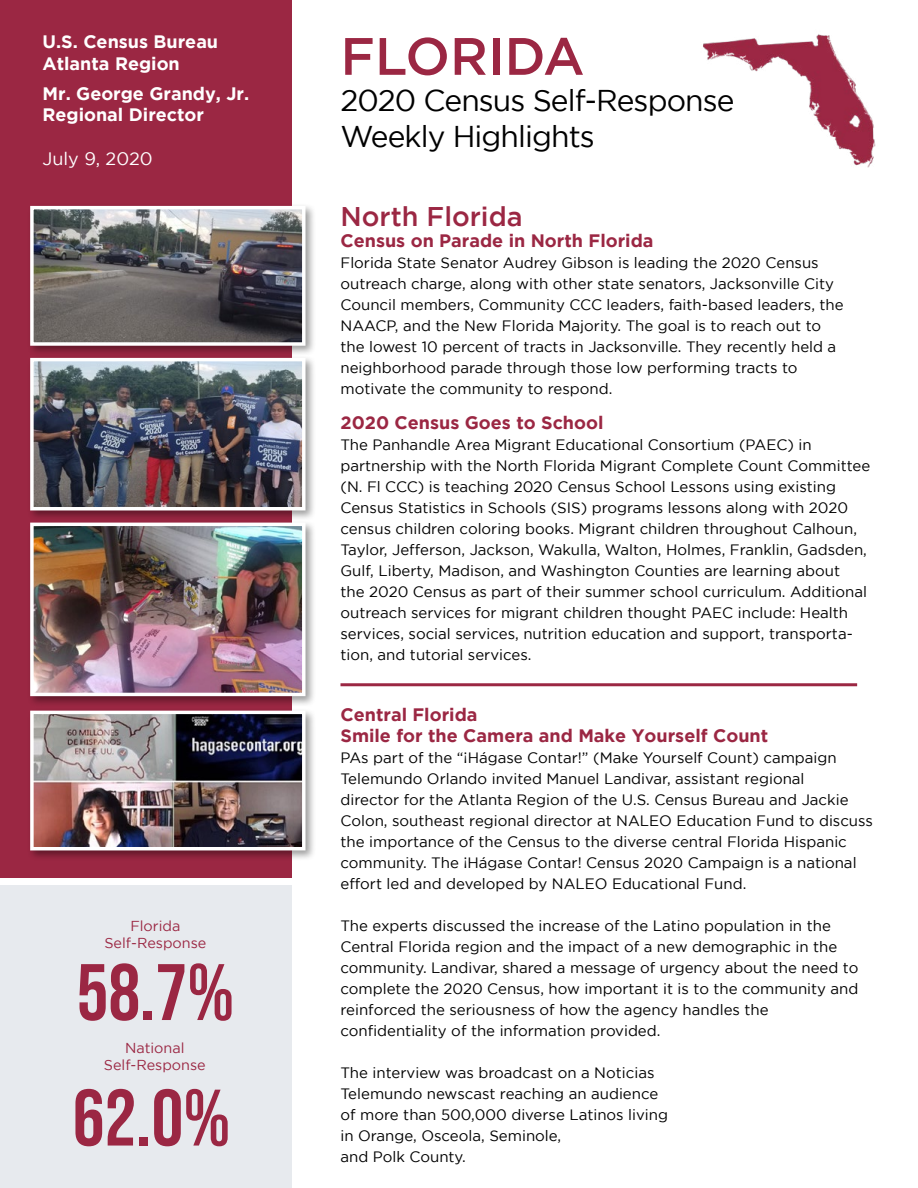
<style>
.page{position:relative;width:918px;height:1188px;background:#fff}
.page>*{position:absolute;margin:0;border:0;box-sizing:border-box;transform-origin:0 0}
.t1{font:79.8px "Bebas Neue";color:#9b2743}
.t2{font:500 52.5px "Gotham";color:#9b2743}
.t3{font:30px/36px "Gotham";letter-spacing:-.03em;color:#000}
.t4{font:500 27px "Gotham";color:#9b2743}
.t5{font:700 18px/21px "Gotham";color:#9b2743}
.t6{font:700 18px/21.6px "Gotham";color:#fff}
.t7{font:18px "Gotham";color:#fff}
.t8{font:15px/21px "Gotham";color:#000}
.t9{font:14.4px/17.2px "Gotham";color:#9b2743;text-align:center}
</style>
<div class="page">
<div style="left:0;top:0;width:292px;height:878px;background:#9b2743"></div>
<img style="left:703px;top:34px;width:173px;height:134px">
<div style="left:0;top:886px;width:292px;height:302px;background:#e7eaee"></div>
<hr style="left:340px;top:683px;width:517px;height:3px;background:#9b2743">
<div style="left:27px;top:203px;width:289px;height:153px;background:#000;opacity:.39"></div>
<img style="left:34px;top:210px;width:268px;height:132px">
<div style="left:30px;top:206px;width:276px;height:140px;border:3px solid #fff"></div>
<div style="left:27px;top:355px;width:289px;height:166px;background:#000;opacity:.39"></div>
<img style="left:34px;top:362px;width:268px;height:144px">
<div style="left:30px;top:358px;width:276px;height:152px;border:3px solid #fff"></div>
<div style="left:27px;top:519px;width:289px;height:188px;background:#000;opacity:.39"></div>
<img style="left:34px;top:527px;width:268px;height:165px">
<div style="left:30px;top:523px;width:276px;height:173px;border:3px solid #fff"></div>
<div style="left:27px;top:707px;width:289px;height:154px;background:#000;opacity:.39"></div>
<img style="left:34px;top:715px;width:268px;height:131px">
<div style="left:30px;top:711px;width:276px;height:139px;border:3px solid #fff"></div>
<p class="t6" style="left:43px;top:30px;width:177px">U.S. Census Bureau<br>Atlanta Region</p>
<p class="t6" style="left:43px;top:82px;width:208px">Mr. George Grandy, Jr.<br>Regional Director</p>
<p class="t7" style="left:43px;top:148px;width:112px">July 9, 2020</p>
<p class="t9" style="left:104px;top:917px;width:103px">Florida<br>Self-Response</p>
<h1 class="t1" style="left:76px;top:947px;width:159px">58.7%</h1>
<p class="t9" style="left:104px;top:1039px;width:103px">National<br>Self-Response</p>
<h1 class="t1" style="left:73px;top:1073px;width:159px">62.0%</h1>
<h2 class="t2" style="left:340px;top:26px;width:246px">FLORIDA</h2>
<h3 class="t3" style="left:340px;top:82px;width:396px">2020 Census Self-Response<br>Weekly Highlights</h3>
<h3 class="t4" style="left:340px;top:201px;width:184px">North Florida</h3>
<p class="t5" style="left:340px;top:229px;width:315px">Census on Parade in North Florida</p>
<p class="t8" style="left:340px;top:252px;width:505px">Florida State Senator Audrey Gibson is leading the 2020 Census outreach charge, along with other state senators, Jacksonville City Council members, Community CCC leaders, faith-based leaders, the NAACP, and the New Florida Majority. The goal is to reach out to the lowest 10 percent of tracts in Jacksonville. They recently held a neighborhood parade through those low performing tracts to motivate the community to respond.</p>
<p class="t5" style="left:340px;top:411px;width:265px">2020 Census Goes to School</p>
<p class="t8" style="left:341px;top:434px;width:531px">The Panhandle Area Migrant Educational Consortium (PAEC) in partnership with the North Florida Migrant Complete Count Committee (N. Fl CCC) is teaching 2020 Census School Lessons using existing Census Statistics in Schools (SIS) programs lessons along with 2020 census children coloring books. Migrant children throughout Calhoun, Taylor, Jefferson, Jackson, Wakulla, Walton, Holmes, Franklin, Gadsden, Gulf, Liberty, Madison, and Washington Counties are learning about<br>the 2020 Census as part of their summer school curriculum. Additional outreach services for migrant children thought PAEC include: Health services, social services, nutrition education and support, transporta&shy;tion, and tutorial services.</p>
<p class="t5" style="left:340px;top:703px;width:429px">Central Florida<br>Smile for the Camera and Make Yourself Count</p>
<p class="t8" style="left:341px;top:747px;width:534px">PAs part of the “¡Hágase Contar!” (Make Yourself Count) campaign Telemundo Orlando invited Manuel Landivar, assistant regional<br>director for the Atlanta Region of the U.S. Census Bureau and Jackie Colon, southeast regional director at NALEO Education Fund to discuss the importance of the Census to the diverse central Florida Hispanic community. The ¡Hágase Contar! Census 2020 Campaign is a national effort led and developed by NALEO Educational Fund.</p>
<p class="t8" style="left:341px;top:915px;width:520px">The experts discussed the increase of the Latino population in the Central Florida region and the impact of a new demographic in the community. Landivar, shared a message of urgency about the need to complete the 2020 Census, how important it is to the community and reinforced the seriousness of how the agency handles the confidentiality of the information provided.</p>
<p class="t8" style="left:341px;top:1062px;width:329px">The interview was broadcast on a Noticias Telemundo newscast reaching an audience of more than 500,000 diverse Latinos living in Orange, Osceola, Seminole,<br>and Polk County.</p>
</div>
